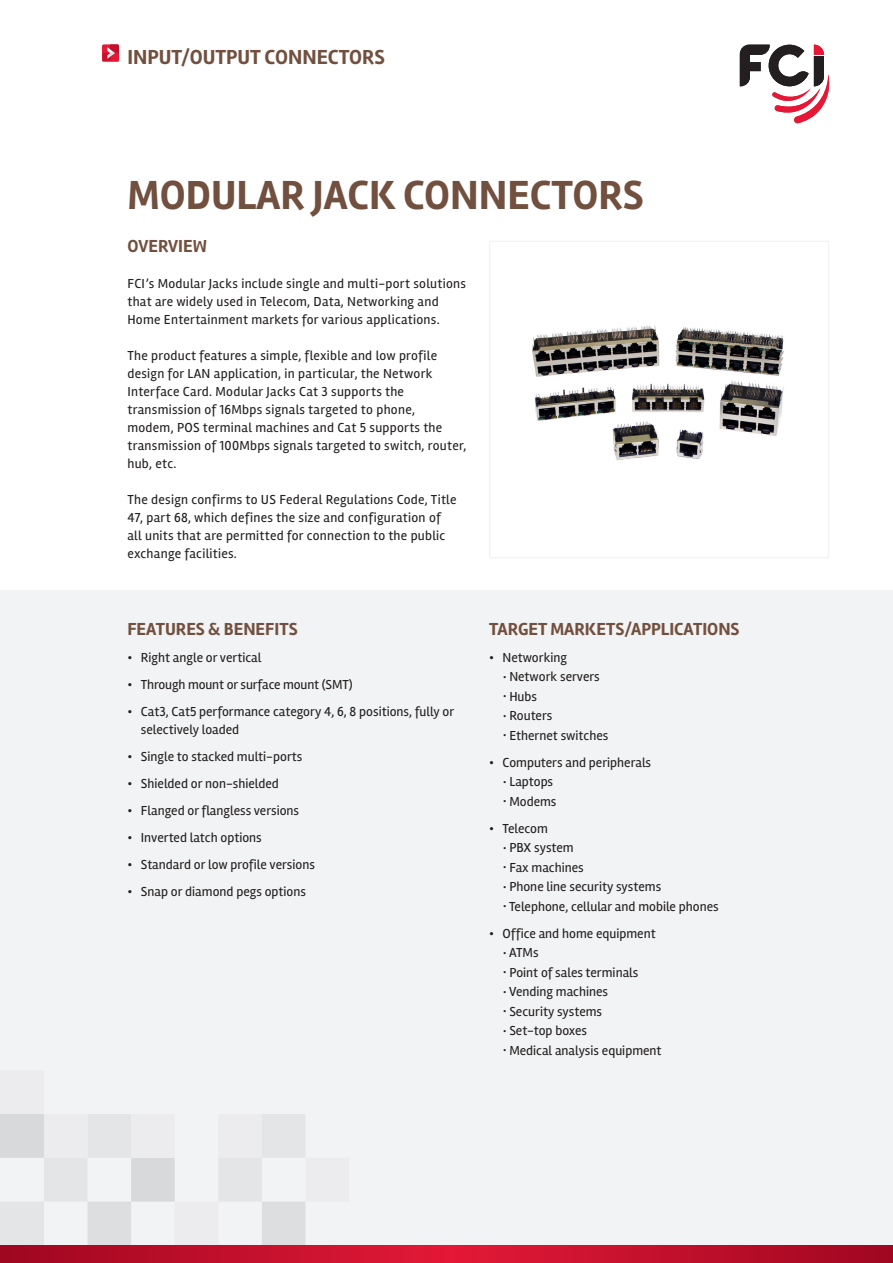
<style>
.page{position:relative;width:893px;height:1263px;background:#fff}
.page>*{position:absolute;margin:0;border:0;box-sizing:border-box;transform-origin:0 0}
.t1{font:700 42px "Rambla";color:#72503f}
.t2{font:700 21px "Rambla";color:#72503f}
.t3{font:700 18px "Rambla";color:#72503f}
.t4{font:13.5px/18px "Rambla";letter-spacing:.005em;color:#231f20}
.s1{font-size:9px}
</style>
<div class="page">
<div style="left:0;top:590px;width:893px;height:673px;background:#f2f3f4"></div>
<div style="left:102px;top:45px;width:17px;height:17px;background:#e51836"></div>
<div style="left:103px;top:53px;width:8px;height:7px;background:#c3112d"></div>
<div style="left:111px;top:45px;width:8px;height:8px;background:#c3112d"></div>
<svg style="left:107px;top:47px;width:8px;height:12px"></svg>
<svg style="left:0;top:1114px;width:305px;height:131px"></svg>
<svg style="left:0;top:1245px;width:893px;height:18px;background:#c00f2b"></svg>
<div style="left:489px;top:241px;width:340px;height:317px;border:1px solid #f2f3f4"></div>
<svg style="left:740px;top:45px;width:90px;height:79px"></svg>
<img style="left:532px;top:325px;width:252px;height:135px">
<h2 class="t2" style="left:127px;top:45px;width:259px">INPUT/OUTPUT CONNECTORS</h2>
<h1 class="t1" style="left:128px;top:170px;width:518px">MODULAR JACK CONNECTORS</h1>
<h3 class="t3" style="left:127px;top:236px;width:81px">OVERVIEW</h3>
<p class="t4" style="left:127px;top:275px;width:340px">FCI’s Modular Jacks include single and multi-port solutions that are widely used in Telecom, Data, Networking and<br>Home Entertainment markets for various applications.</p>
<p class="t4" style="left:127px;top:347px;width:341px">The product features a simple, flexible and low profile design for LAN application, in particular, the Network Interface Card. Modular Jacks Cat 3 supports the transmission of 16Mbps signals targeted to phone,<br>modem, POS terminal machines and Cat 5 supports the transmission of 100Mbps signals targeted to switch, router, hub, etc.</p>
<p class="t4" style="left:127px;top:491px;width:331px">The design confirms to US Federal Regulations Code, Title 47, part 68, which defines the size and configuration of all units that are permitted for connection to the public exchange facilities.</p>
<h3 class="t3" style="left:127px;top:618px;width:172px">FEATURES &amp; BENEFITS</h3>
<p class="t4" style="left:127px;top:648px;width:135px">• Right angle or vertical</p>
<p class="t4" style="left:127px;top:675px;width:227px">• Through mount or surface mount (SMT)</p>
<p class="t4" style="left:141px;top:702px;width:315px;text-indent:-14px">• Cat3, Cat5 performance category 4, 6, 8 positions, fully or selectively loaded</p>
<p class="t4" style="left:127px;top:747px;width:176px">• Single to stacked multi-ports</p>
<p class="t4" style="left:127px;top:774px;width:153px">• Shielded or non-shielded</p>
<p class="t4" style="left:127px;top:801px;width:173px">• Flanged or flangless versions</p>
<p class="t4" style="left:127px;top:828px;width:136px">• Inverted latch options</p>
<p class="t4" style="left:127px;top:855px;width:189px">• Standard or low profile versions</p>
<p class="t4" style="left:127px;top:882px;width:180px">• Snap or diamond pegs options</p>
<h3 class="t3" style="left:489px;top:618px;width:252px">TARGET MARKETS/APPLICATIONS</h3>
<p class="t4" style="left:489px;top:648px;width:80px">• Networking</p>
<p class="t4" style="left:503px;top:668px;width:98px"><span class="s1">•</span> Network servers</p>
<p class="t4" style="left:503px;top:687px;width:35px"><span class="s1">•</span> Hubs</p>
<p class="t4" style="left:503px;top:707px;width:51px"><span class="s1">•</span> Routers</p>
<p class="t4" style="left:503px;top:726px;width:107px"><span class="s1">•</span> Ethernet switches</p>
<p class="t4" style="left:489px;top:753px;width:164px">• Computers and peripherals</p>
<p class="t4" style="left:503px;top:773px;width:52px"><span class="s1">•</span> Laptops</p>
<p class="t4" style="left:503px;top:792px;width:55px"><span class="s1">•</span> Modems</p>
<p class="t4" style="left:489px;top:819px;width:60px">• Telecom</p>
<p class="t4" style="left:503px;top:839px;width:72px"><span class="s1">•</span> PBX system</p>
<p class="t4" style="left:503px;top:858px;width:82px"><span class="s1">•</span> Fax machines</p>
<p class="t4" style="left:503px;top:878px;width:160px"><span class="s1">•</span> Phone line security systems</p>
<p class="t4" style="left:503px;top:897px;width:217px"><span class="s1">•</span> Telephone, cellular and mobile phones</p>
<p class="t4" style="left:489px;top:924px;width:168px">• Office and home equipment</p>
<p class="t4" style="left:503px;top:944px;width:37px"><span class="s1">•</span> ATMs</p>
<p class="t4" style="left:503px;top:963px;width:137px"><span class="s1">•</span> Point of sales terminals</p>
<p class="t4" style="left:503px;top:983px;width:106px"><span class="s1">•</span> Vending machines</p>
<p class="t4" style="left:503px;top:1002px;width:100px"><span class="s1">•</span> Security systems</p>
<p class="t4" style="left:503px;top:1022px;width:85px"><span class="s1">•</span> Set-top boxes</p>
<p class="t4" style="left:503px;top:1041px;width:160px"><span class="s1">•</span> Medical analysis equipment</p>
</div>
